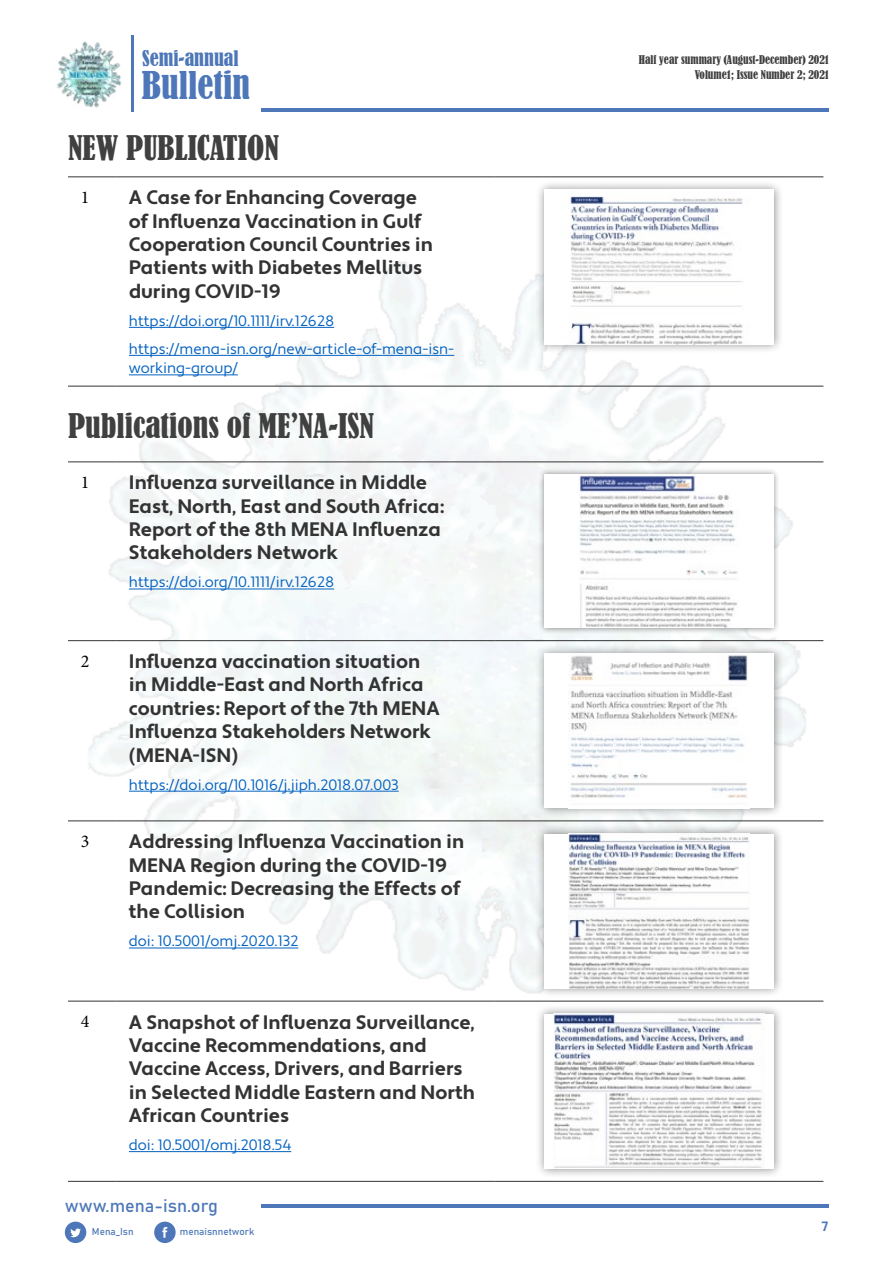
<style>
.page{position:relative;width:893px;height:1263px;background:#fff}
.page>*{position:absolute;margin:0;border:0;box-sizing:border-box;transform-origin:0 0}
.t1{font:condensed 35.85px "Bernard";color:#4d77b8}
.t2{font:condensed 31.8px "Bernard";color:#404040}
.t3{font:condensed 20.1px "Bernard";color:#4d77b8}
.t4{font:700 19.5px/23.4px "Apertura";color:#333}
.t5{font:18px "Bahnschrift";color:#4d77b8}
.t6{font:18px "Minion Pro";color:#000}
.t7{font:15px/28px "Apertura";color:#0563c1}
.t8{font:700 13.5px "Apertura";color:#4d78b8}
.t9{font:condensed 11.25px/14.5px "Bernard";color:#404041;text-align:right}
.t10{font:9.9px "Bahnschrift";color:#4d77b8}
</style>
<div class="page">
<img style="left:57px;top:41px;width:65px;height:67px">
<hr style="left:131px;top:36px;width:2px;height:76px;background:#4d77b8">
<svg style="left:154px;top:1221px;width:22px;height:22px"></svg>
<svg style="left:65px;top:1221px;width:21px;height:22px"></svg>
<hr style="left:262px;top:108px;width:567px;height:4px;background:#4d77b8">
<hr style="left:262px;top:1204px;width:567px;height:4px;background:#4d77b8">
<hr style="left:68px;top:461px;width:48px;height:1px;background:#333">
<hr style="left:116px;top:461px;width:379px;height:1px;background:#333">
<hr style="left:495px;top:461px;width:328px;height:1px;background:#333">
<hr style="left:68px;top:640px;width:48px;height:1px;background:#333">
<hr style="left:116px;top:640px;width:379px;height:1px;background:#333">
<hr style="left:495px;top:640px;width:328px;height:1px;background:#333">
<hr style="left:68px;top:820px;width:48px;height:1px;background:#333">
<hr style="left:116px;top:820px;width:379px;height:1px;background:#333">
<hr style="left:495px;top:820px;width:328px;height:1px;background:#333">
<hr style="left:68px;top:1001px;width:48px;height:1px;background:#333">
<hr style="left:116px;top:1001px;width:379px;height:1px;background:#333">
<hr style="left:495px;top:1001px;width:328px;height:1px;background:#333">
<hr style="left:68px;top:1181px;width:48px;height:1px;background:#333">
<hr style="left:116px;top:1181px;width:379px;height:1px;background:#333">
<hr style="left:495px;top:1181px;width:328px;height:1px;background:#333">
<hr style="left:129px;top:589px;width:205px;height:1px;background:#0563c1">
<div style="left:538px;top:468px;width:242px;height:166px;background:#000;opacity:.45"></div>
<div style="left:544px;top:475px;width:230px;height:153px;background:#fff"></div>
<img style="left:579px;top:475px;width:159px;height:153px">
<hr style="left:129px;top:791px;width:270px;height:1px;background:#0563c1">
<div style="left:535px;top:643px;width:248px;height:175px;background:#000;opacity:.45"></div>
<div style="left:544px;top:653px;width:230px;height:155px;background:#fff"></div>
<img style="left:568px;top:655px;width:180px;height:143px">
<hr style="left:129px;top:947px;width:169px;height:1px;background:#0563c1">
<div style="left:535px;top:824px;width:248px;height:174px;background:#000;opacity:.45"></div>
<div style="left:544px;top:834px;width:230px;height:154px;background:#fff"></div>
<img style="left:568px;top:834px;width:182px;height:154px">
<hr style="left:129px;top:1151px;width:162px;height:1px;background:#0563c1">
<div style="left:535px;top:1004px;width:248px;height:174px;background:#000;opacity:.45"></div>
<div style="left:544px;top:1014px;width:230px;height:154px;background:#fff"></div>
<img style="left:553px;top:1014px;width:209px;height:154px">
<hr style="left:68px;top:176px;width:48px;height:1px;background:#333">
<hr style="left:116px;top:176px;width:379px;height:1px;background:#333">
<hr style="left:495px;top:176px;width:328px;height:1px;background:#333">
<hr style="left:68px;top:386px;width:48px;height:1px;background:#333">
<hr style="left:116px;top:386px;width:379px;height:1px;background:#333">
<hr style="left:495px;top:386px;width:328px;height:1px;background:#333">
<hr style="left:129px;top:327px;width:205px;height:1px;background:#0563c1">
<hr style="left:129px;top:355px;width:325px;height:1px;background:#0563c1">
<hr style="left:129px;top:374px;width:109px;height:1px;background:#0563c1">
<div style="left:535px;top:180px;width:248px;height:174px;background:#000;opacity:.45"></div>
<img style="left:544px;top:190px;width:230px;height:154px">
<p class="t3" style="left:142px;top:46px;width:98px">Semi-annual</p>
<p class="t9" style="left:639px;top:53px;width:192px">Half year summary (August-December) 2021<br>Volume1; Issue Number 2; 2021</p>
<h1 class="t1" style="left:142px;top:65px;width:110px">Bulletin</h1>
<h2 class="t2" style="left:68px;top:129px;width:212px">NEW PUBLICATION</h2>
<p class="t6" style="left:81px;top:185px;width:10px">1</p>
<p class="t4" style="left:129px;top:186px;width:306px">A Case for Enhancing Coverage of Influenza Vaccination in Gulf<br>Cooperation Council Countries in<br>Patients with Diabetes Mellitus during COVID-19</p>
<p class="t7" style="left:129px;top:307px;width:327px">https://doi.org/10.1111/irv.12628 https://mena-isn.org/new-article-of-mena-isn-</p>
<p class="t7" style="left:129px;top:355px;width:110px">working-group/</p>
<h2 class="t2" style="left:68px;top:407px;width:307px">Publications of ME’NA-ISN</h2>
<p class="t6" style="left:81px;top:470px;width:10px">1</p>
<p class="t4" style="left:129px;top:471px;width:316px">Influenza surveillance in Middle<br>East, North, East and South Africa:<br>Report of the 8th MENA Influenza<br>Stakeholders Network</p>
<p class="t7" style="left:129px;top:569px;width:207px">https://doi.org/10.1111/irv.12628</p>
<p class="t6" style="left:81px;top:649px;width:10px">2</p>
<p class="t4" style="left:129px;top:650px;width:312px">Influenza vaccination situation in Middle-East and North Africa countries: Report of the 7th MENA<br>Influenza Stakeholders Network (MENA-ISN)</p>
<p class="t7" style="left:129px;top:771px;width:271px">https://doi.org/10.1016/j.jiph.2018.07.003</p>
<p class="t6" style="left:81px;top:829px;width:10px">3</p>
<p class="t4" style="left:129px;top:830px;width:337px">Addressing Influenza Vaccination in<br>MENA Region during the COVID-19<br>Pandemic: Decreasing the Effects of the Collision</p>
<p class="t7" style="left:129px;top:928px;width:171px">doi: 10.5001/omj.2020.132</p>
<p class="t6" style="left:81px;top:1009px;width:10px">4</p>
<p class="t4" style="left:129px;top:1011px;width:348px">A Snapshot of Influenza Surveillance,<br>Vaccine Recommendations, and<br>Vaccine Access, Drivers, and Barriers in Selected Middle Eastern and North<br>African Countries</p>
<p class="t7" style="left:129px;top:1131px;width:164px">doi: 10.5001/omj.2018.54</p>
<p class="t5" style="left:65px;top:1192px;width:155px">www.mena-isn.org</p>
<p class="t10" style="left:92px;top:1224px;width:43px">Mena_Isn</p>
<p class="t10" style="left:180px;top:1224px;width:76px">menaisnnetwork</p>
<p class="t8" style="left:822px;top:1218px;width:8px">7</p>
</div>
